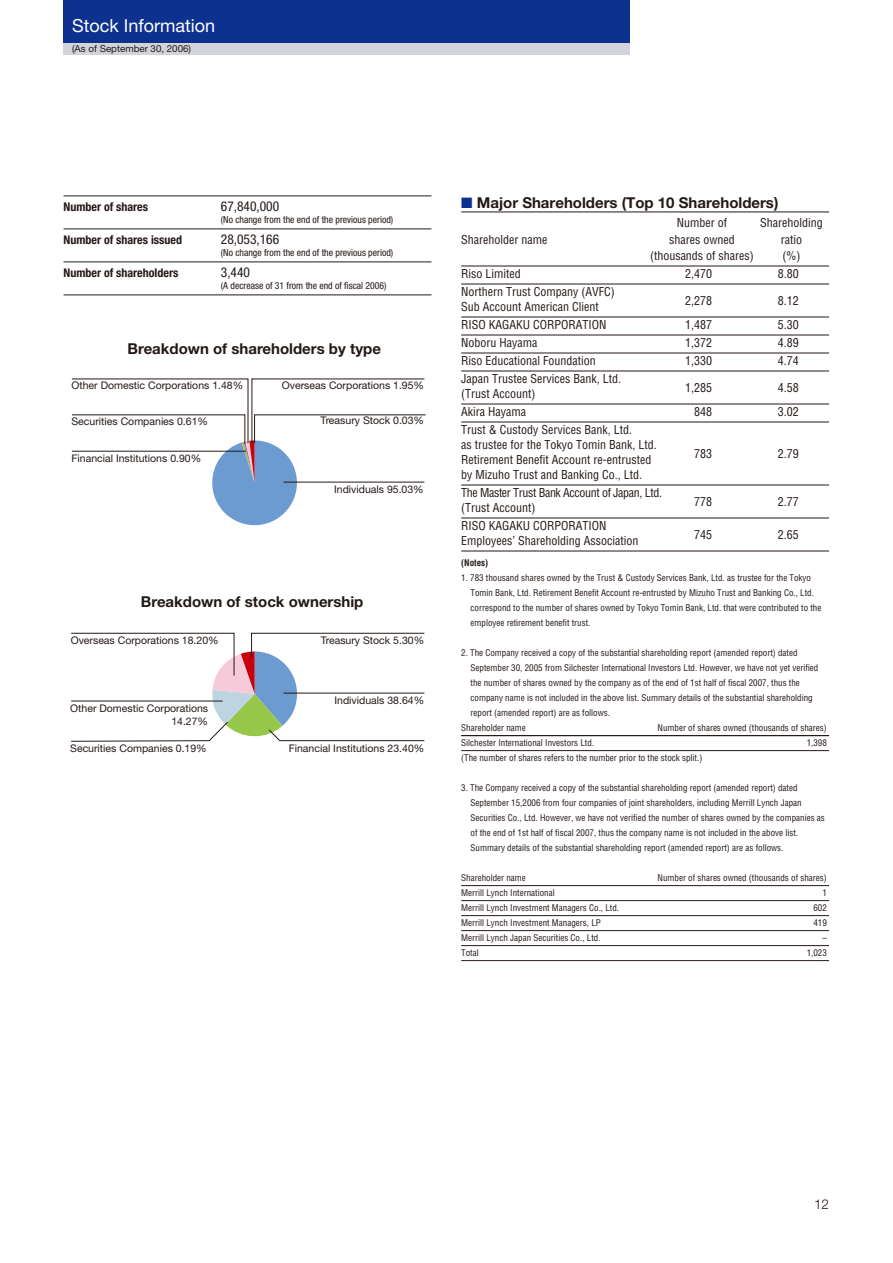
<style>
.page{position:relative;width:893px;height:1263px;background:#fff}
.page>*{position:absolute;margin:0;border:0;box-sizing:border-box;transform-origin:0 0}
.t1{font:18px "Helvetica Neue";color:#fff}
.t2{font:700 15px "Helvetica Neue";color:#231916}
.t3{font:condensed 13.5px "Helvetica Neue";color:#231916}
.t4{font:300 13.5px "Helvetica Neue";color:#231916}
.t5{font:condensed 12px/16.5px "Helvetica";color:#231916}
.t6{font:700 condensed 12px "Helvetica Neue";color:#231916}
.t7{font:condensed 12px "Helvetica";letter-spacing:-.03em;color:#231916}
.t8{font:10.5px/12.8px "Helvetica Neue";color:#231916;text-align:right}
.t9{font:condensed 9.75px "Helvetica Neue";color:#231916}
.t10{font:9.75px "Helvetica Neue";color:#231916}
.t11{font:condensed 9px/15px "Helvetica";color:#231916}
.t12{font:700 condensed 9px "Helvetica";color:#231916}
.s1{color:#0d318f}
</style>
<div class="page">
<div style="left:64px;top:43px;width:566px;height:12px;background:#d3d4db"></div>
<div style="left:64px;top:0;width:566px;height:43px;background:#0d318f"></div>
<hr style="left:64px;top:196px;width:367px;height:1px;background:#231916">
<hr style="left:64px;top:229px;width:367px;height:1px;background:#231916">
<hr style="left:64px;top:262px;width:367px;height:1px;background:#231916">
<hr style="left:64px;top:295px;width:367px;height:1px;background:#231916">
<svg style="left:72px;top:378px;width:354px;height:147px"></svg>
<hr style="left:72px;top:451px;width:174px;height:1px;background:#231916">
<svg style="left:71px;top:633px;width:354px;height:109px"></svg>
<hr style="left:461px;top:212px;width:368px;height:1px;background:#231916">
<hr style="left:461px;top:266px;width:368px;height:1px;background:#231916">
<hr style="left:461px;top:284px;width:368px;height:1px;background:#231916">
<hr style="left:461px;top:317px;width:368px;height:1px;background:#231916">
<hr style="left:461px;top:335px;width:368px;height:1px;background:#231916">
<hr style="left:461px;top:353px;width:368px;height:1px;background:#231916">
<hr style="left:461px;top:371px;width:368px;height:1px;background:#231916">
<hr style="left:461px;top:404px;width:368px;height:1px;background:#231916">
<hr style="left:461px;top:422px;width:368px;height:1px;background:#231916">
<hr style="left:461px;top:485px;width:368px;height:1px;background:#231916">
<hr style="left:461px;top:518px;width:368px;height:1px;background:#231916">
<hr style="left:461px;top:551px;width:368px;height:1px;background:#231916">
<hr style="left:461px;top:735px;width:368px;height:1px;background:#231916">
<hr style="left:461px;top:750px;width:368px;height:1px;background:#231916">
<hr style="left:461px;top:885px;width:368px;height:1px;background:#231916">
<hr style="left:461px;top:900px;width:368px;height:1px;background:#231916">
<hr style="left:461px;top:915px;width:368px;height:1px;background:#231916">
<hr style="left:461px;top:930px;width:368px;height:1px;background:#231916">
<hr style="left:461px;top:945px;width:368px;height:1px;background:#231916">
<hr style="left:461px;top:960px;width:368px;height:1px;background:#231916">
<h1 class="t1" style="left:72px;top:19px;width:144px">Stock Information</h1>
<p class="t10" style="left:72px;top:45px;width:121px">(As of September 30, 2006)</p>
<h3 class="t6" style="left:64px;top:202px;width:86px">Number of shares</h3>
<h3 class="t3" style="left:221px;top:201px;width:60px">67,840,000</h3>
<p class="t9" style="left:221px;top:216px;width:174px">(No change from the end of the previous period)</p>
<h3 class="t6" style="left:64px;top:235px;width:120px">Number of shares issued</h3>
<h3 class="t3" style="left:221px;top:234px;width:60px">28,053,166</h3>
<p class="t9" style="left:221px;top:249px;width:174px">(No change from the end of the previous period)</p>
<h3 class="t6" style="left:64px;top:268px;width:116px">Number of shareholders</h3>
<h3 class="t3" style="left:221px;top:267px;width:31px">3,440</h3>
<p class="t9" style="left:221px;top:282px;width:167px">(A decrease of 31 from the end of fiscal 2006)</p>
<h2 class="t2" style="left:128px;top:343px;width:255px">Breakdown of shareholders by type</h2>
<p class="t8" style="left:72px;top:380px;width:173px">Other Domestic Corporations 1.48%</p>
<p class="t8" style="left:282px;top:380px;width:144px">Overseas Corporations 1.95%</p>
<p class="t8" style="left:72px;top:416px;width:138px">Securities Companies 0.61%</p>
<p class="t8" style="left:72px;top:453px;width:131px">Financial Institutions 0.90%</p>
<p class="t8" style="left:321px;top:415px;width:105px">Treasury Stock 0.03%</p>
<p class="t8" style="left:334px;top:484px;width:91px">Individuals 95.03%</p>
<h2 class="t2" style="left:141px;top:596px;width:224px">Breakdown of stock ownership</h2>
<p class="t8" style="left:71px;top:635px;width:149px">Overseas Corporations 18.20%</p>
<p class="t8" style="left:321px;top:635px;width:105px">Treasury Stock 5.30%</p>
<p class="t8" style="left:70px;top:703px;width:139px">Other Domestic Corporations<br>14.27%</p>
<p class="t8" style="left:70px;top:743px;width:138px">Securities Companies 0.19%</p>
<p class="t8" style="left:334px;top:695px;width:91px">Individuals 38.64%</p>
<p class="t8" style="left:289px;top:743px;width:137px">Financial Institutions 23.40%</p>
<h2 class="t2" style="left:461px;top:197px;width:319px"><span class="s1">■</span> Major Shareholders (Top 10 Shareholders)</h2>
<h3 class="t5" style="left:461px;top:232px;width:88px">Shareholder name</h3>
<h3 class="t5" style="left:650px;top:216px;width:105px;text-align:center">Number of<br>shares owned (thousands of shares)</h3>
<h3 class="t5" style="left:760px;top:216px;width:64px;text-align:center">Shareholding ratio<br>(%)</h3>
<h3 class="t5" style="left:461px;top:267px;width:61px">Riso Limited</h3>
<h3 class="t5" style="left:685px;top:267px;width:28px">2,470</h3>
<h3 class="t5" style="left:778px;top:267px;width:22px">8.80</h3>
<h3 class="t5" style="left:461px;top:285px;width:155px">Northern Trust Company (AVFC)</h3>
<h3 class="t5" style="left:685px;top:293px;width:28px">2,278</h3>
<h3 class="t5" style="left:778px;top:293px;width:22px">8.12</h3>
<h3 class="t5" style="left:461px;top:299px;width:147px;line-height:18px">Sub Account American Client<br>RISO KAGAKU CORPORATION</h3>
<h3 class="t5" style="left:685px;top:318px;width:28px">1,487</h3>
<h3 class="t5" style="left:778px;top:318px;width:22px">5.30</h3>
<h3 class="t5" style="left:461px;top:336px;width:78px">Noboru Hayama</h3>
<h3 class="t5" style="left:685px;top:336px;width:28px">1,372</h3>
<h3 class="t5" style="left:778px;top:336px;width:22px">4.89</h3>
<h3 class="t5" style="left:461px;top:354px;width:136px">Riso Educational Foundation</h3>
<h3 class="t5" style="left:685px;top:354px;width:28px">1,330</h3>
<h3 class="t5" style="left:778px;top:354px;width:22px">4.74</h3>
<h3 class="t5" style="left:461px;top:372px;width:161px">Japan Trustee Services Bank, Ltd.</h3>
<h3 class="t5" style="left:685px;top:380px;width:28px">1,285</h3>
<h3 class="t5" style="left:778px;top:380px;width:22px">4.58</h3>
<h3 class="t5" style="left:461px;top:386px;width:76px;line-height:18px">(Trust Account)<br>Akira Hayama</h3>
<h3 class="t5" style="left:694px;top:405px;width:19px">848</h3>
<h3 class="t5" style="left:778px;top:405px;width:22px">3.02</h3>
<h3 class="t5" style="left:461px;top:424px;width:197px;line-height:15px">Trust &amp; Custody Services Bank, Ltd.<br>as trustee for the Tokyo Tomin Bank, Ltd.</h3>
<h3 class="t5" style="left:461px;top:454px;width:192px;line-height:15px">Retirement Benefit Account re-entrusted by Mizuho Trust and Banking Co., Ltd.</h3>
<h3 class="t7" style="left:461px;top:488px;width:202px">The Master Trust Bank Account of Japan, Ltd.</h3>
<h3 class="t5" style="left:461px;top:500px;width:147px;line-height:18px">(Trust Account)<br>RISO KAGAKU CORPORATION</h3>
<h3 class="t5" style="left:461px;top:534px;width:179px">Employees’ Shareholding Association</h3>
<h3 class="t5" style="left:694px;top:446px;width:19px">783</h3>
<h3 class="t5" style="left:778px;top:446px;width:22px">2.79</h3>
<h3 class="t5" style="left:694px;top:494px;width:19px">778</h3>
<h3 class="t5" style="left:778px;top:494px;width:22px">2.77</h3>
<h3 class="t5" style="left:694px;top:527px;width:19px">745</h3>
<h3 class="t5" style="left:778px;top:527px;width:22px">2.65</h3>
<p class="t12" style="left:461px;top:559px;width:28px">(Notes)</p>
<p class="t11" style="left:470px;top:571px;width:352px;text-indent:-9px">1. 783 thousand shares owned by the Trust &amp; Custody Services Bank, Ltd. as trustee for the Tokyo Tomin Bank, Ltd. Retirement Benefit Account re-entrusted by Mizuho Trust and Banking Co., Ltd. correspond to the number of shares owned by Tokyo Tomin Bank, Ltd. that were contributed to the employee retirement benefit trust.</p>
<p class="t11" style="left:461px;top:646px;width:338px">2. The Company received a copy of the substantial shareholding report (amended report) dated</p>
<p class="t11" style="left:470px;top:661px;width:349px">September 30, 2005 from Silchester International Investors Ltd. However, we have not yet verified</p>
<p class="t11" style="left:470px;top:676px;width:331px">the number of shares owned by the company as of the end of 1st half of fiscal 2007, thus the</p>
<p class="t11" style="left:470px;top:691px;width:344px">company name is not included in the above list. Summary details of the substantial shareholding</p>
<p class="t11" style="left:470px;top:706px;width:141px">report (amended report) are as follows.</p>
<p class="t11" style="left:461px;top:721px;width:66px">Shareholder name</p>
<p class="t11" style="left:657px;top:721px;width:171px">Number of shares owned (thousands of shares)</p>
<p class="t11" style="left:461px;top:736px;width:134px">Silchester International Investors Ltd.</p>
<p class="t11" style="left:807px;top:736px;width:22px">1,398</p>
<p class="t11" style="left:461px;top:751px;width:243px">(The number of shares refers to the number prior to the stock split.)</p>
<p class="t11" style="left:470px;top:781px;width:356px;text-indent:-9px">3. The Company received a copy of the substantial shareholding report (amended report) dated September 15,2006 from four companies of joint shareholders, including Merrill Lynch Japan Securities Co., Ltd. However, we have not verified the number of shares owned by the companies as of the end of 1st half of fiscal 2007, thus the company name is not included in the above list.<br>Summary details of the substantial shareholding report (amended report) are as follows.</p>
<p class="t11" style="left:461px;top:871px;width:66px">Shareholder name</p>
<p class="t11" style="left:657px;top:871px;width:171px">Number of shares owned (thousands of shares)</p>
<p class="t11" style="left:461px;top:886px;width:95px">Merrill Lynch International</p>
<p class="t11" style="left:822px;top:886px;width:6px">1</p>
<p class="t11" style="left:461px;top:901px;width:159px">Merrill Lynch Investment Managers Co., Ltd.</p>
<p class="t11" style="left:813px;top:901px;width:15px">602</p>
<p class="t11" style="left:461px;top:916px;width:141px">Merrill Lynch Investment Managers, LP</p>
<p class="t11" style="left:813px;top:916px;width:15px">419</p>
<p class="t11" style="left:461px;top:931px;width:141px">Merrill Lynch Japan Securities Co., Ltd.</p>
<p class="t11" style="left:822px;top:931px;width:6px">–</p>
<p class="t11" style="left:461px;top:946px;width:19px">Total</p>
<p class="t11" style="left:807px;top:946px;width:22px">1,023</p>
<h3 class="t4" style="left:814px;top:1199px;width:17px">12</h3>
</div>
